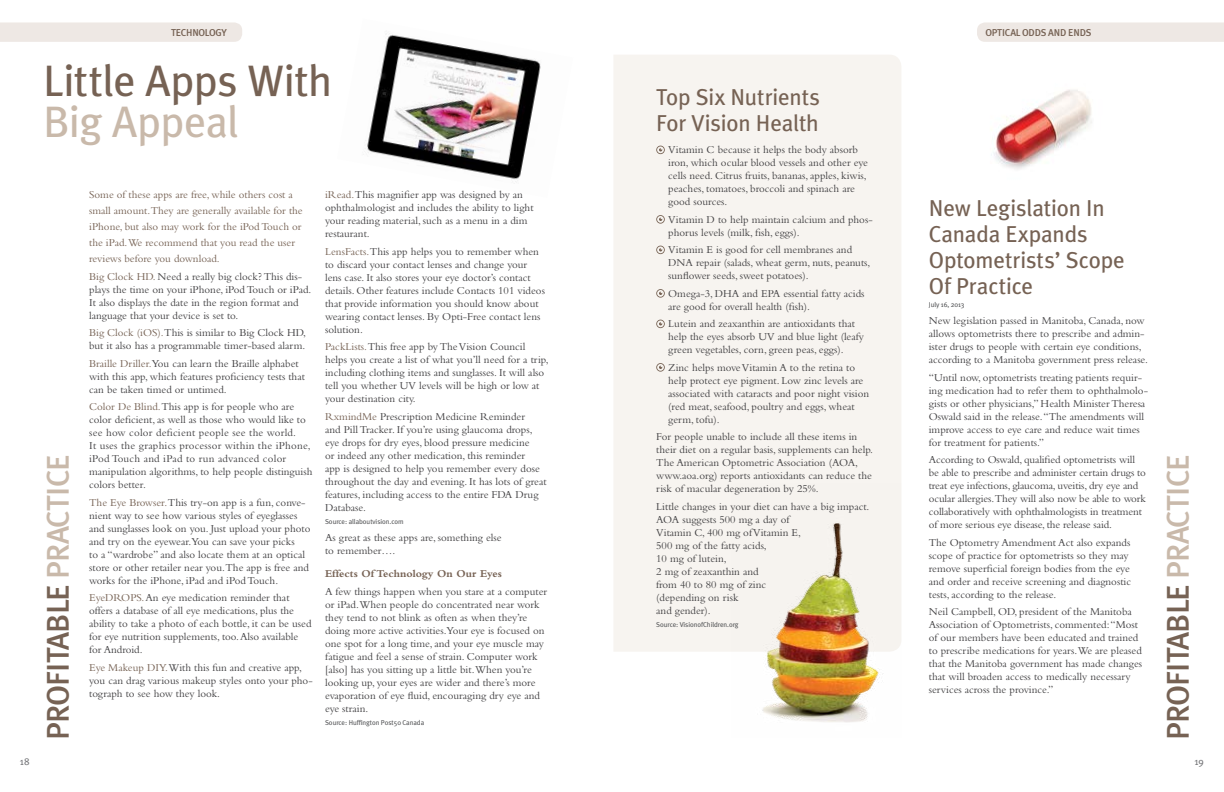
<style>
.page{position:relative;width:1224px;height:792px;background:#fff}
.page>*{position:absolute;margin:0;border:0;box-sizing:border-box;transform-origin:0 0}
.t1{font:44px "Meta Plus";letter-spacing:-.015em;color:#766254}
.t2{font:44px "Meta Plus";letter-spacing:-.015em;color:#c9b9aa}
.t3{font:500 31.4px "Meta Plus";letter-spacing:-.025em;color:#766254}
.t4{font:23px/26px "Meta Plus";letter-spacing:-.01em;color:#766254}
.t5{font:11px/13px "Bembo";color:#414042}
.t6{font:11px/16px "Bembo";color:#766254}
.t7{font:700 11px "Bembo";color:#766254}
.t8{font:500 10px "Meta Plus";letter-spacing:-.025em;color:#766254}
.t9{font:10px "Meta Plus";color:#77787b}
.t10{font:7px "Meta Plus";letter-spacing:-.01em;color:#58595b}
.s1{color:#c9b9aa}
.s2{color:#766254}
</style>
<div class="page">
<div style="left:0;top:22px;width:242px;height:20px;background:#eee8e4"></div>
<div style="left:977px;top:22px;width:247px;height:20px;background:#eee8e4"></div>
<img style="left:363px;top:33px;width:178px;height:149px">
<div style="left:614px;top:55px;width:287px;height:597px;background:#f7f4f0"></div>
<svg style="left:656px;top:146px;width:9px;height:8px"></svg>
<svg style="left:656px;top:215px;width:9px;height:9px"></svg>
<svg style="left:656px;top:246px;width:9px;height:8px"></svg>
<svg style="left:656px;top:289px;width:9px;height:9px"></svg>
<svg style="left:656px;top:320px;width:9px;height:8px"></svg>
<svg style="left:656px;top:363px;width:9px;height:9px"></svg>
<img style="left:732px;top:483px;width:169px;height:240px">
<img style="left:993px;top:89px;width:99px;height:81px">
<p class="t8" style="left:171px;top:27px;width:57px">TECHNOLOGY</p>
<h1 class="t1" style="left:43px;top:55px;width:290px">Little Apps With</h1>
<h1 class="t2" style="left:43px;top:96px;width:197px">Big Appeal</h1>
<h2 class="t3" style="left:40px;top:740px;width:287px;rotate:-90deg">PROFITABLE <span class="s1">PRACTICE</span></h2>
<p class="t6" style="left:89px;top:187px;width:215px">Some of these apps are free, while others cost a small amount.They are generally available for the iPhone, but also may work for the iPod Touch or the iPad.We recommend that you read the user reviews before you download.</p>
<p class="t5" style="left:89px;top:270px;width:224px"><span class="s2">Big Clock HD.</span> Need a really big clock? This dis&shy;plays the time on your iPhone, iPod Touch or iPad.<br>It also displays the date in the region format and language that your device is set to.</p>
<p class="t5" style="left:89px;top:326px;width:218px"><span class="s2">Big Clock (iOS).</span>This is similar to Big Clock HD, but it also has a programmable timer-based alarm.</p>
<p class="t5" style="left:89px;top:357px;width:217px"><span class="s2">Braille Driller.</span>You can learn the Braille alphabet with this app, which features proficiency tests that can be taken timed or untimed.</p>
<p class="t5" style="left:89px;top:400px;width:225px"><span class="s2">Color De Blind.</span>This app is for people who are color deficient, as well as those who would like to see how color deficient people see the world.<br>It uses the graphics processor within the iPhone, iPod Touch and iPad to run advanced color manipulation algorithms, to help people distinguish colors better.</p>
<p class="t5" style="left:89px;top:496px;width:223px"><span class="s2">The Eye Browser.</span>This try-on app is a fun, conve&shy;nient way to see how various styles of eyeglasses and sunglasses look on you. Just upload your photo and try on the eyewear.You can save your picks<br>to a “wardrobe” and also locate them at an optical store or other retailer near you.The app is free and works for the iPhone, iPad and iPod Touch.</p>
<p class="t5" style="left:89px;top:591px;width:224px"><span class="s2">EyeDROPS.</span> An eye medication reminder that offers a database of all eye medications, plus the ability to take a photo of each bottle, it can be used for eye nutrition supplements, too. Also available for Android.</p>
<p class="t5" style="left:89px;top:661px;width:225px"><span class="s2">Eye Makeup DIY.</span>With this fun and creative app, you can drag various makeup styles onto your pho&shy;tograph to see how they look.</p>
<p class="t5" style="left:325px;top:188px;width:210px"><span class="s2">iRead.</span>This magnifier app was designed by an ophthalmologist and includes the ability to light your reading material, such as a menu in a dim restaurant.</p>
<p class="t5" style="left:325px;top:245px;width:221px"><span class="s2">LensFacts.</span>This app helps you to remember when to discard your contact lenses and change your lens case. It also stores your eye doctor’s contact details. Other features include Contacts 101 videos that provide information you should know about wearing contact lenses. By Opti-Free contact lens solution.</p>
<p class="t5" style="left:325px;top:340px;width:225px"><span class="s2">PackLists.</span>This free app by The Vision Council helps you create a list of what you’ll need for a trip, including clothing items and sunglasses. It will also tell you whether UV levels will be high or low at your destination city.</p>
<p class="t5" style="left:325px;top:410px;width:223px"><span class="s2">RxmindMe</span> Prescription Medicine Reminder<br>and Pill Tracker. If you’re using glaucoma drops, eye drops for dry eyes, blood pressure medicine<br>or indeed any other medication, this reminder<br>app is designed to help you remember every dose throughout the day and evening. It has lots of great features, including access to the entire FDA Drug Database.</p>
<p class="t10" style="left:325px;top:517px;width:80px">Source: allaboutvision.com</p>
<p class="t5" style="left:325px;top:531px;width:178px">As great as these apps are, something else to remember….</p>
<p class="t7" style="left:325px;top:568px;width:178px">Effects Of Technology On Our Eyes</p>
<p class="t5" style="left:325px;top:585px;width:224px">A few things happen when you stare at a computer or iPad.When people do concentrated near work they tend to not blink as often as when they’re doing more active activities.Your eye is focused on one spot for a long time, and your eye muscle may fatigue and feel a sense of strain. Computer work [also] has you sitting up a little bit.When you’re looking up, your eyes are wider and there’s more evaporation of eye fluid, encouraging dry eye and eye strain.</p>
<p class="t10" style="left:325px;top:718px;width:101px">Source: Huffington Post50 Canada</p>
<h3 class="t4" style="left:656px;top:84px;width:165px">Top Six Nutrients<br>For Vision Health</h3>
<p class="t5" style="left:668px;top:143px;width:201px">Vitamin C because it helps the body absorb iron, which ocular blood vessels and other eye cells need. Citrus fruits, bananas, apples, kiwis, peaches, tomatoes, broccoli and spinach are good sources.</p>
<p class="t5" style="left:668px;top:212px;width:206px">Vitamin D to help maintain calcium and phos&shy;phorus levels (milk, fish, eggs).</p>
<p class="t5" style="left:668px;top:243px;width:204px">Vitamin E is good for cell membranes and<br>DNA repair (salads, wheat germ, nuts, peanuts, sunflower seeds, sweet potatoes).</p>
<p class="t5" style="left:668px;top:286px;width:198px">Omega-3, DHA and EPA essential fatty acids are good for overall health (fish).</p>
<p class="t5" style="left:668px;top:317px;width:197px">Lutein and zeaxanthin are antioxidants that help the eyes absorb UV and blue light (leafy green vegetables, corn, green peas, eggs).</p>
<p class="t5" style="left:668px;top:360px;width:203px">Zinc helps move Vitamin A to the retina to help protect eye pigment. Low zinc levels are associated with cataracts and poor night vision (red meat, seafood, poultry and eggs, wheat germ, tofu).</p>
<p class="t5" style="left:656px;top:430px;width:218px">For people unable to include all these items in their diet on a regular basis, supplements can help.<br>The American Optometric Association (AOA, www.aoa.org) reports antioxidants can reduce the risk of macular degeneration by 25%.</p>
<p class="t5" style="left:656px;top:500px;width:215px">Little changes in your diet can have a big impact.<br>AOA suggests 500 mg a day of<br>Vitamin C, 400 mg of Vitamin E,<br>500 mg of the fatty acids,<br>10 mg of lutein,<br>2 mg of zeaxanthin and<br>from 40 to 80 mg of zinc<br>(depending on risk<br>and gender).</p>
<p class="t10" style="left:656px;top:620px;width:84px">Source: VisionofChildren.org</p>
<p class="t8" style="left:986px;top:27px;width:108px">OPTICAL ODDS AND ENDS</p>
<h3 class="t4" style="left:929px;top:195px;width:198px">New Legislation In<br>Canada Expands<br>Optometrists’ Scope<br>Of Practice</h3>
<p class="t10" style="left:929px;top:300px;width:37px">July 16, 2013</p>
<p class="t5" style="left:929px;top:314px;width:221px">New legislation passed in Manitoba, Canada, now allows optometrists there to prescribe and admin&shy;ister drugs to people with certain eye conditions, according to a Manitoba government press release.</p>
<p class="t5" style="left:929px;top:371px;width:221px">“Until now, optometrists treating patients requir&shy;ing medication had to refer them to ophthalmolo&shy;gists or other physicians,” Health Minister Theresa Oswald said in the release. “The amendments will improve access to eye care and reduce wait times for treatment for patients.”</p>
<p class="t5" style="left:929px;top:453px;width:219px">According to Oswald, qualified optometrists will be able to prescribe and administer certain drugs to treat eye infections, glaucoma, uveitis, dry eye and ocular allergies.They will also now be able to work collaboratively with ophthalmologists in treatment of more serious eye disease, the release said.</p>
<p class="t5" style="left:929px;top:536px;width:204px">The Optometry Amendment Act also expands scope of practice for optometrists so they may remove superficial foreign bodies from the eye and order and receive screening and diagnostic tests, according to the release.</p>
<p class="t5" style="left:929px;top:605px;width:215px">Neil Campbell, OD, president of the Manitoba Association of Optometrists, commented: “Most of our members have been educated and trained to prescribe medications for years.We are pleased that the Manitoba government has made changes that will broaden access to medically necessary services across the province.”</p>
<h2 class="t3" style="left:1160px;top:740px;width:287px;rotate:-90deg">PROFITABLE <span class="s1">PRACTICE</span></h2>
<p class="t9" style="left:20px;top:755px;width:11px">18</p>
<p class="t9" style="left:1194px;top:755px;width:11px">19</p>
</div>
